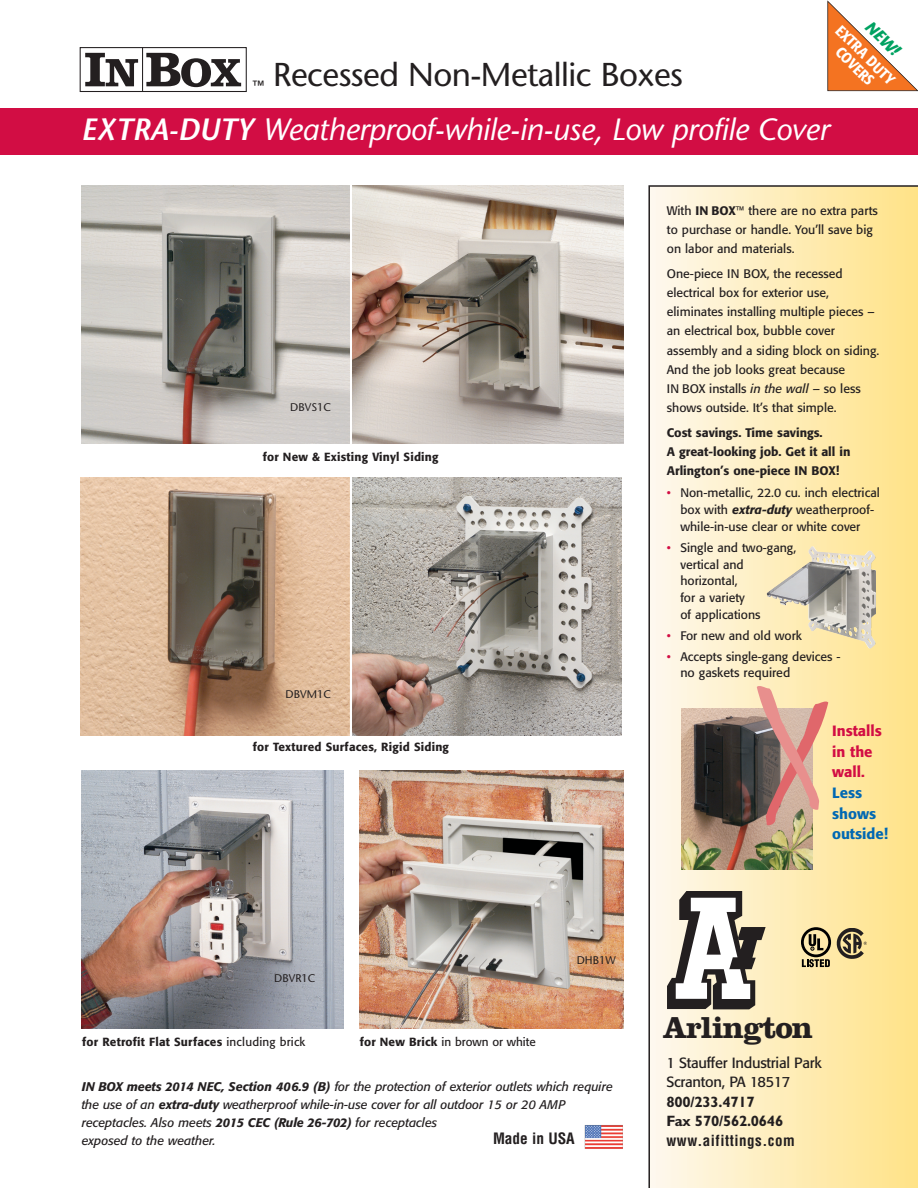
<style>
.page{position:relative;width:918px;height:1188px;background:#fff}
.page>*{position:absolute;margin:0;border:0;box-sizing:border-box;transform-origin:0 0}
.t1{font:163.65px "Mistral";color:#e0676b}
.t2{font:33px "Stone Sans";letter-spacing:-.015em;color:#231f20}
.t3{font:700 31.5px "Clarendon";letter-spacing:-.035em;color:#231f20}
.t4{font:italic 30.75px "Stone Sans";letter-spacing:-.01em;color:#fff}
.t5{font:italic 700 16.5px "Stone Sans";color:#00a261}
.t6{font:700 condensed 15.3px "Helvetica";color:#231f20}
.t7{font:700 15px/19.5px "Gill Sans";letter-spacing:-.015em;color:#231f20}
.t8{font:700 condensed 15px "Helvetica";letter-spacing:.035em;color:#231f20}
.t9{font:500 condensed 15px/15px "Formata";color:#fff;text-align:center}
.t10{font:500 14.85px/20.7px "Formata";color:#d20d44}
.t11{font:500 14.85px/20.7px "Formata";color:#0168b3}
.t12{font:14.7px/19.5px "Formata";letter-spacing:-.02em;color:#231f20}
.t13{font:14.55px "Helvetica";color:#231f20}
.t14{font:italic 12.45px/18px "Formata";color:#231f20}
.t15{font:12.45px "Formata";color:#231f20}
.t16{font:12.3px/19.2px "Formata";color:#231f20}
.t17{font:500 12.3px/19.2px "Formata";color:#231f20}
.t18{font:500 11.7px "Formata";letter-spacing:.015em;color:#231f20}
.t19{font:11.7px "Formata";color:#231f20}
.t20{font:11.1px "Stone Sans";color:#231f20}
.s1{font-weight:600}
.s2{font-weight:400}
.s3{font-weight:500}
.s4{font-style:italic}
.s5{color:#d20d44}
.s6{font-weight:500;font-style:italic}
</style>
<div class="page">
<svg style="left:648px;top:185px;width:270px;height:1003px;background:#fcebb7"></svg>
<div style="left:0;top:109px;width:918px;height:46px;background:#d20d44"></div>
<svg style="left:827px;top:0;width:91px;height:92px"></svg>
<svg style="left:667px;top:891px;width:99px;height:118px"></svg>
<img style="left:584px;top:1125px;width:39px;height:24px">
<svg style="left:85px;top:53px;width:53px;height:33px"></svg>
<svg style="left:146px;top:53px;width:95px;height:34px"></svg>
<div style="left:80px;top:47px;width:167px;height:45px;border:1px solid #231f20"></div>
<hr style="left:142px;top:48px;width:1px;height:43px;background:#231f20">
<img style="left:835px;top:928px;width:32px;height:30px">
<svg style="left:801px;top:927px;width:30px;height:40px"></svg>
<img style="left:767px;top:546px;width:109px;height:103px">
<img style="left:681px;top:708px;width:131px;height:161px">
<img style="left:352px;top:185px;width:271px;height:258px">
<img style="left:81px;top:185px;width:269px;height:258px">
<img style="left:353px;top:478px;width:268px;height:258px">
<img style="left:80px;top:477px;width:270px;height:259px">
<img style="left:81px;top:771px;width:263px;height:257px">
<img style="left:359px;top:770px;width:264px;height:258px">
<svg style="left:757px;top:686px;width:62px;height:124px;background:#beab94"></svg>
<h3 class="t5" style="left:872px;top:19px;width:43px;rotate:45deg">NEW!</h3>
<p class="t9" style="left:843px;top:24px;width:78px;rotate:45deg">EXTRA DUTY<br>COVERS</p>
<h2 class="t2" style="left:273px;top:61px;width:411px">Recessed Non-Metallic Boxes</h2>
<h3 class="t4" style="left:81px;top:118px;width:750px"><span class="s1">EXTRA-DUTY</span> Weatherproof-while-in-use, Low profile Cover</h3>
<p class="t13" style="left:251px;top:78px;width:16px">™</p>
<p class="t20" style="left:290px;top:403px;width:42px">DBVS1C</p>
<p class="t18" style="left:263px;top:452px;width:177px">for New &amp; Existing Vinyl Siding</p>
<p class="t20" style="left:286px;top:690px;width:47px">DBVM1C</p>
<p class="t18" style="left:253px;top:742px;width:197px">for Textured Surfaces, Rigid Siding</p>
<p class="t20" style="left:274px;top:974px;width:43px">DBVR1C</p>
<p class="t18" style="left:82px;top:1037px;width:225px">for Retrofit Flat Surfaces <span class="s2">including brick</span></p>
<p class="t19" style="left:360px;top:1037px;width:178px"><span class="s3">for New Brick</span> in brown or white</p>
<p class="t20" style="left:577px;top:956px;width:41px">DHB1W</p>
<p class="t14" style="left:82px;top:1079px;width:533px"><span class="s3">IN BOX meets 2014 NEC, Section 406.9 (B)</span> for the protection of exterior outlets which require the use of an <span class="s3">extra-duty</span> weatherproof while-in-use cover for all outdoor 15 or 20 AMP receptacles. Also meets <span class="s3">2015 CEC (Rule 26-702)</span> for receptacles<br>exposed to the weather.</p>
<p class="t6" style="left:493px;top:1130px;width:83px">Made in USA</p>
<p class="t16" style="left:667px;top:202px;width:213px">With <span class="s3">IN BOX</span>™ there are no extra parts to purchase or handle. You’ll save big on labor and materials.</p>
<p class="t16" style="left:667px;top:265px;width:214px">One-piece IN BOX, the recessed electrical box for exterior use, eliminates installing multiple pieces – an electrical box, bubble cover assembly and a siding block on siding.<br>And the job looks great because<br>IN BOX installs <span class="s4">in the wall</span> – so less shows outside. It’s that simple.</p>
<p class="t17" style="left:667px;top:424px;width:185px">Cost savings. Time savings.<br>A great-looking job. Get it all in<br>Arlington’s one-piece IN BOX!</p>
<p class="t16" style="left:680px;top:486px;width:201px;line-height:16.6px;text-indent:-13px"><span class="s5">•</span> Non-metallic, 22.0 cu. inch electrical box with <span class="s6">extra-duty</span> weatherproof&shy;while-in-use clear or white cover</p>
<p class="t16" style="left:680px;top:540px;width:117px;line-height:16.6px;text-indent:-14px"><span class="s5">•</span> Single and two-gang, vertical and horizontal,<br>for a variety<br>of applications</p>
<p class="t16" style="left:667px;top:627px;width:137px"><span class="s5">•</span> For new and old work</p>
<p class="t16" style="left:667px;top:648px;width:175px"><span class="s5">•</span> Accepts single-gang devices -</p>
<p class="t15" style="left:680px;top:668px;width:111px">no gaskets required</p>
<h1 class="t1" style="left:762px;top:669px;width:64px">/</h1>
<p class="t10" style="left:832px;top:722px;width:51px">Installs in the wall.</p>
<p class="t11" style="left:832px;top:784px;width:58px">Less shows outside!</p>
<h3 class="t3" style="left:663px;top:1017px;width:152px">Arlington</h3>
<p class="t12" style="left:666px;top:1054px;width:157px">1 Stauffer Industrial Park<br>Scranton, PA 18517</p>
<p class="t7" style="left:666px;top:1094px;width:118px">800/233.4717<br>Fax 570/562.0646</p>
<p class="t8" style="left:666px;top:1132px;width:130px">www.aifittings.com</p>
</div>
